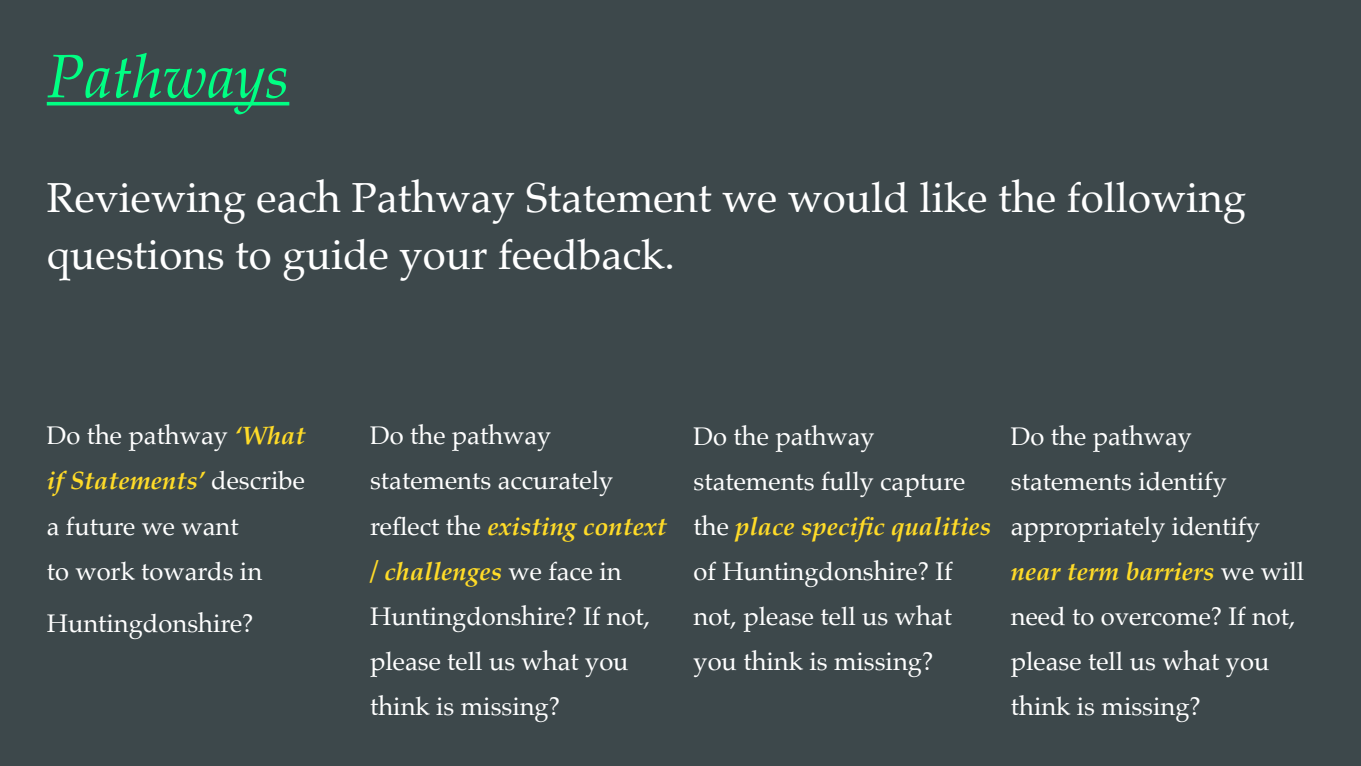
<style>
.page{position:relative;width:1361px;height:766px;background:#fff}
.page>*{position:absolute;margin:0;border:0;box-sizing:border-box;transform-origin:0 0}
.t1{font:italic 61.5px "Palatino";color:#00ff83}
.t2{font:42px/57px "Palatino";color:#fff}
.t3{font:25.5px/45px "Palatino";color:#fff}
.s1{font-weight:700;font-style:italic;color:#ffdb28}
</style>
<div class="page">
<div style="left:0;top:0;width:1361px;height:765px;background:#3d484b"></div>
<hr style="left:47px;top:102px;width:242px;height:3px;background:#00ff83">
<h1 class="t1" style="left:47px;top:25px;width:244px">Pathways</h1>
<h2 class="t2" style="left:47px;top:168px;width:1201px">Reviewing each Pathway Statement we would like the following questions to guide your feedback.</h2>
<p class="t3" style="left:47px;top:413px;width:260px">Do the pathway <span class="s1">‘What if Statements’</span> describe a future we want<br>to work towards in</p>
<p class="t3" style="left:47px;top:600px;width:208px">Huntingdonshire?</p>
<p class="t3" style="left:370px;top:413px;width:298px">Do the pathway statements accurately reflect the <span class="s1">existing context / challenges</span> we face in<br>Huntingdonshire? If not, please tell us what you think is missing?</p>
<p class="t3" style="left:693px;top:413px;width:299px">Do the pathway statements fully capture the <span class="s1">place specific qualities </span>of Huntingdonshire? If not, please tell us what you think is missing?</p>
<p class="t3" style="left:1011px;top:413px;width:295px">Do the pathway statements identify appropriately identify <span class="s1">near term barriers</span> we will need to overcome? If not, please tell us what you think is missing?</p>
</div>
